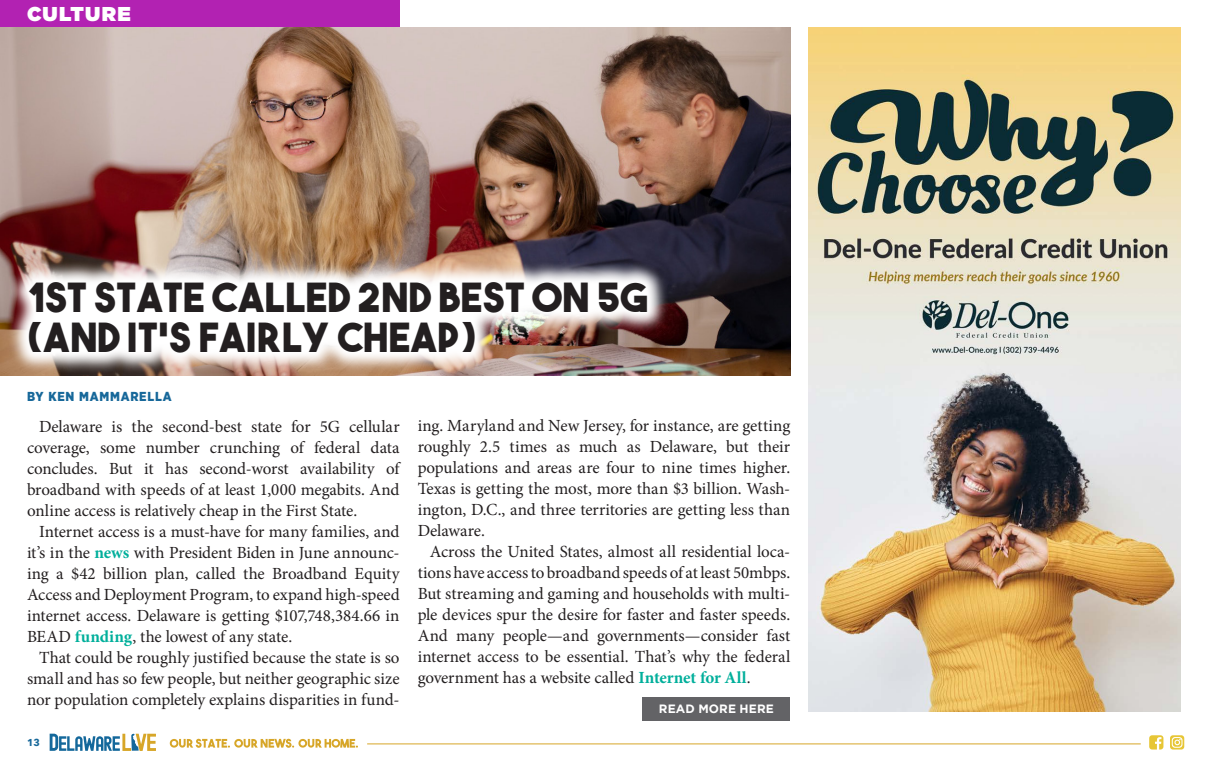
<style>
.page{position:relative;width:1208px;height:769px;background:#fff}
.page>*{position:absolute;margin:0;border:0;box-sizing:border-box;transform-origin:0 0}
.t1{font:40px/40px "The Bold Font";letter-spacing:.01em;color:#231f20}
.t2{font:900 20px "Gotham";letter-spacing:.06em;color:#fff}
.body_copy{font:17px/21px "Minion Pro";letter-spacing:-.005em;color:#231f20;text-align:justify}
.t3{font:900 13px "Gotham Narrow";letter-spacing:.06em;color:#17689a}
.t4{font:700 12px "Gotham";letter-spacing:.01em;color:#fff}
.t5{font:700 10px "Avenir Next";color:#17689a}
.s1{font-weight:700;color:#00af9b}
</style>
<div class="page">
<div style="left:0;top:0;width:399px;height:27px;background:#b222b2"></div>
<svg style="left:50px;top:733px;width:106px;height:17px"></svg>
<svg style="left:170px;top:738px;width:188px;height:9px"></svg>
<hr style="left:367px;top:743px;width:773px;height:1px;background:#d7a628">
<svg style="left:1149px;top:735px;width:14px;height:14px"></svg>
<svg style="left:1170px;top:735px;width:14px;height:14px"></svg>
<img style="left:0;top:27px;width:790px;height:348px">
<img style="left:8px;top:261px;width:661px;height:113px">
<div style="left:642px;top:696px;width:148px;height:24px;background:#636366"></div>
<img style="left:808px;top:27px;width:372px;height:684px">
<p class="t2" style="left:27px;top:0;width:105px">CULTURE</p>
<p class="t1" style="left:27px;top:277px;width:623px">1ST STATE CALLED 2ND BEST ON 5G (AND IT’S FAIRLY CHEAP)</p>
<p class="t3" style="left:27px;top:388px;width:146px">BY KEN MAMMARELLA</p>
<p class="body_copy" style="left:27px;top:416px;width:374px;text-indent:12px">Delaware is the second-best state for 5G cellular coverage, some number crunching of federal data concludes. But it has second-worst availability of broadband with speeds of at least 1,000 megabits. And online access is relatively cheap in the First State.</p>
<p class="body_copy" style="left:27px;top:521px;width:374px;text-indent:12px">Internet access is a must-have for many families, and it’s in the <span class="s1">news</span> with President Biden in June announc&shy;ing a $42 billion plan, called the Broadband Equity Access and Deployment Program, to expand high-speed internet access. Delaware is getting $107,748,384.66 in BEAD <span class="s1">funding</span>, the lowest of any state.</p>
<p class="body_copy" style="left:27px;top:647px;width:374px;text-indent:12px">That could be roughly justified because the state is so small and has so few people, but neither geographic size nor population completely explains disparities in fund-</p>
<p class="body_copy" style="left:417px;top:414px;width:374px">ing. Maryland and New Jersey, for instance, are getting roughly 2.5 times as much as Delaware, but their populations and areas are four to nine times higher.<br>Texas is getting the most, more than $3 billion. Wash&shy;ington, D.C., and three territories are getting less than Delaware.</p>
<p class="body_copy" style="left:417px;top:540px;width:374px;text-indent:12px">Across the United States, almost all residential loca&shy;tions have access to broadband speeds of at least 50mbps.<br>But streaming and gaming and households with multi&shy;ple devices spur the desire for faster and faster speeds.<br>And many people—and governments—consider fast internet access to be essential. That’s why the federal government has a website called <span class="s1">Internet for All</span>.</p>
<p class="t4" style="left:659px;top:701px;width:116px">READ MORE HERE</p>
<p class="t5" style="left:27px;top:733px;width:14px">13</p>
</div>
